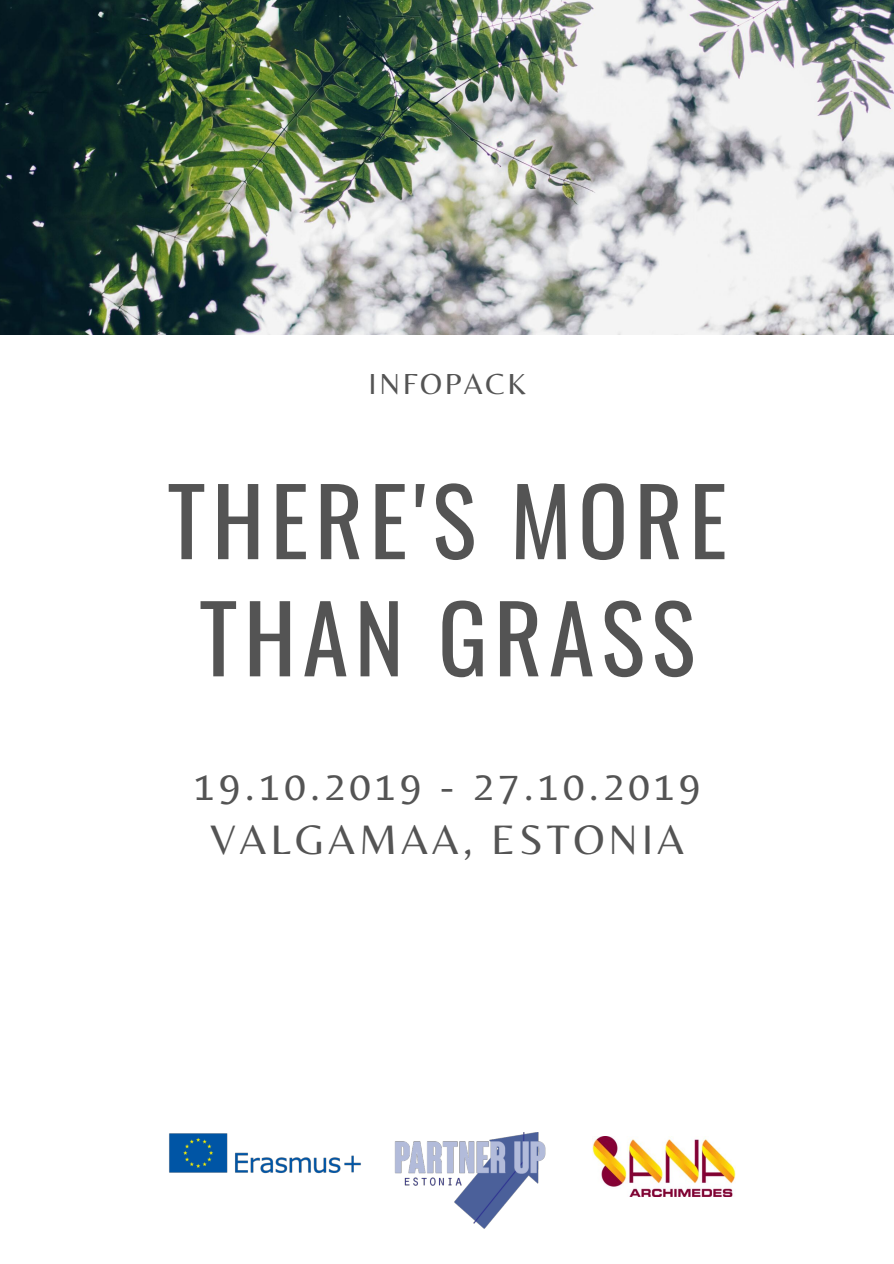
<style>
.page{position:relative;width:894px;height:1264px;background:#fff}
.page>*{position:absolute;margin:0;border:0;box-sizing:border-box;transform-origin:0 0}
.t1{font:92.7px/117.1px "Oswald";letter-spacing:.07em;color:#545454;text-align:center}
.t2{font:42.9px/53.4px "Belleza";letter-spacing:.09em;color:#545454;text-align:center}
.t3{font:30.15px "Belleza";letter-spacing:.09em;color:#545454}
</style>
<div class="page">
<img style="left:592px;top:1136px;width:143px;height:60px">
<img style="left:394px;top:1132px;width:151px;height:96px">
<img style="left:169px;top:1133px;width:192px;height:41px">
<img style="left:0;top:0;width:893px;height:334px">
<p class="t3" style="left:368px;top:366px;width:159px">INFOPACK</p>
<h1 class="t1" style="left:167px;top:458px;width:561px">THERE'S MORE<br>THAN GRASS</h1>
<p class="t2" style="left:194px;top:758px;width:508px">19.10.2019 - 27.10.2019<br>VALGAMAA, ESTONIA</p>
</div>
